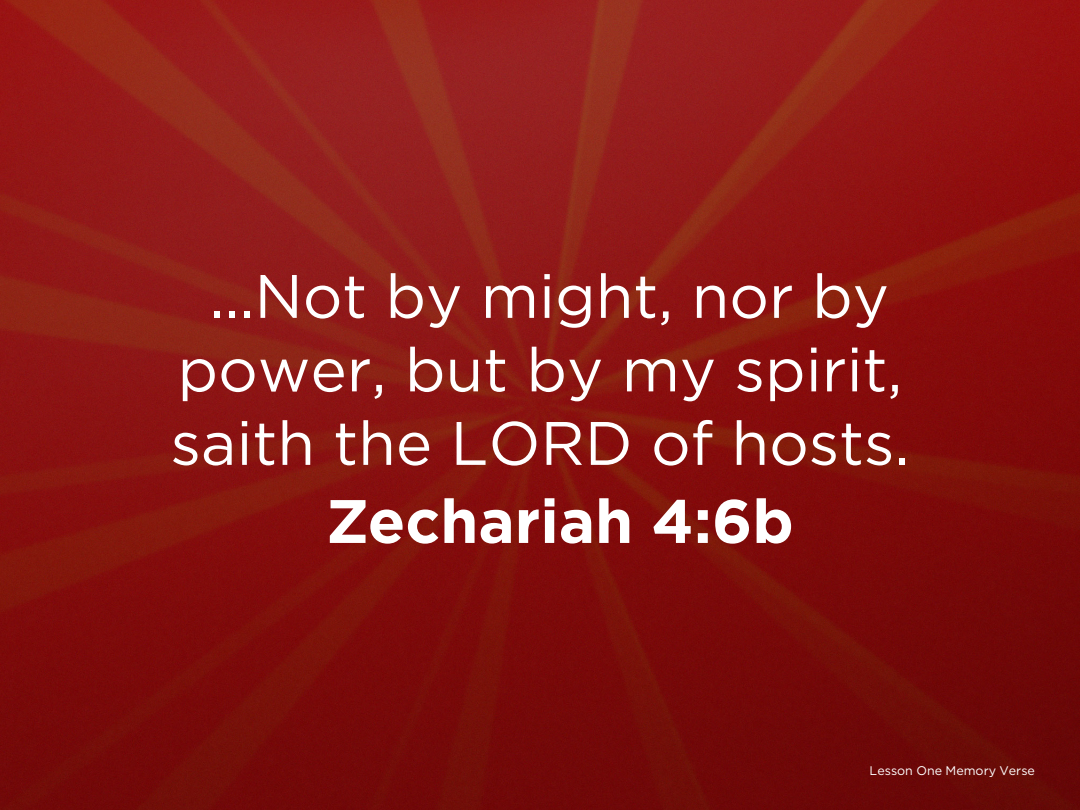
<style>
.page{position:relative;width:1080px;height:810px;background:#fff}
.page>*{position:absolute;margin:0;border:0;box-sizing:border-box;transform-origin:0 0}
.t1{font:61.25px/73.5px "Gotham HTF";color:#fff;text-align:center}
.t2{font:700 61.25px "Gotham HTF";color:#fff}
.t3{font:12.5px "Gotham HTF";color:#fff}
</style>
<div class="page">
<img style="left:0;top:0;width:1080px;height:810px">
<p class="t1" style="left:170px;top:259px;width:741px">...Not by might, nor by power, but by my spirit, saith the LORD of hosts.</p>
<p class="t2" style="left:326px;top:486px;width:469px">Zechariah 4:6b</p>
<p class="t3" style="left:870px;top:764px;width:167px">Lesson One Memory Verse</p>
</div>
